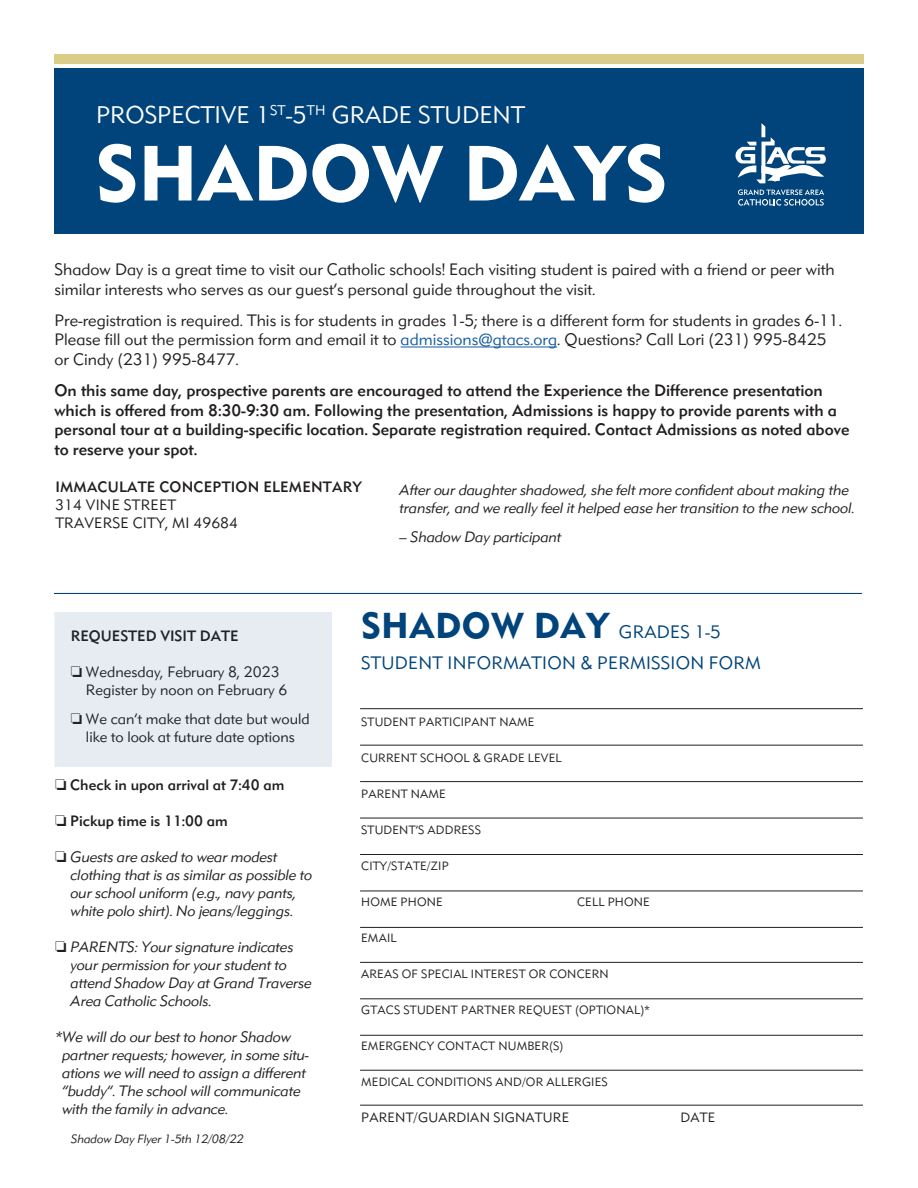
<style>
.page{position:relative;width:918px;height:1188px;background:#fff}
.page>*{position:absolute;margin:0;border:0;box-sizing:border-box;transform-origin:0 0}
.t1{font:700 78px "Metro Sans";color:#fff}
.t2{font:700 36px "Metro Sans";letter-spacing:.015em;color:#00447b}
.t3{font:300 24px "Metro Sans";color:#fff}
.t4{font:300 18px "Metro Sans";letter-spacing:.015em;color:#00447b}
.t5{font:300 16.5px/19.8px "Metro Sans";color:#231f20}
.t6{font:500 16.5px/19.8px "Metro Sans";color:#231f20}
.t7{font:italic 300 15px/18px "Metro Sans";color:#231f20}
.t8{font:300 15px/18px "Metro Sans";color:#231f20}
.t9{font:500 15px "Metro Sans";color:#231f20}
.t10{font:300 13.5px "Metro Sans";letter-spacing:.015em;color:#231f20}
.t11{font:300 12px "Metro Sans";letter-spacing:.015em;color:#231f20}
.t12{font:italic 300 12px "Metro Sans";color:#231f20}
.s1{color:#175d9e}
.s2{font-weight:300;font-size:18px}
</style>
<div class="page">
<div style="left:54px;top:68px;width:810px;height:165px;background:#00447b"></div>
<div style="left:54px;top:54px;width:810px;height:10px;background:#d9cd87"></div>
<hr style="left:401px;top:347px;width:156px;height:1px;background:#175d9e">
<hr style="left:54px;top:593px;width:808px;height:1px;background:#00447b">
<hr style="left:360px;top:1105px;width:503px;height:1px;background:#231f20">
<hr style="left:360px;top:708px;width:503px;height:1px;background:#231f20">
<hr style="left:360px;top:745px;width:503px;height:1px;background:#231f20">
<hr style="left:360px;top:781px;width:503px;height:1px;background:#231f20">
<hr style="left:360px;top:818px;width:503px;height:1px;background:#231f20">
<hr style="left:360px;top:854px;width:503px;height:1px;background:#231f20">
<hr style="left:360px;top:891px;width:503px;height:1px;background:#231f20">
<hr style="left:360px;top:927px;width:503px;height:1px;background:#231f20">
<hr style="left:360px;top:962px;width:503px;height:1px;background:#231f20">
<hr style="left:360px;top:999px;width:503px;height:1px;background:#231f20">
<hr style="left:360px;top:1035px;width:503px;height:1px;background:#231f20">
<hr style="left:360px;top:1070px;width:503px;height:1px;background:#231f20">
<svg style="left:735px;top:123px;width:91px;height:60px"></svg>
<svg style="left:738px;top:189px;width:86px;height:17px"></svg>
<div style="left:55px;top:613px;width:276px;height:153px;background:#e6ecf2"></div>
<p class="t3" style="left:96px;top:100px;width:430px">PROSPECTIVE 1<sup>ST</sup>-5<sup>TH</sup> GRADE STUDENT</p>
<p class="t1" style="left:96px;top:125px;width:572px">SHADOW DAYS</p>
<p class="t5" style="left:55px;top:260px;width:782px">Shadow Day is a great time to visit our Catholic schools! Each visiting student is paired with a friend or peer with similar interests who serves as our guest’s personal guide throughout the visit.</p>
<p class="t5" style="left:55px;top:310px;width:789px">Pre-registration is required. This is for students in grades 1-5; there is a different form for students in grades 6-11.<br>Please fill out the permission form and email it to <span class="s1">admissions@gtacs.org</span>. Questions? Call Lori (231) 995-8425 or Cindy (231) 995-8477.</p>
<p class="t6" style="left:55px;top:380px;width:797px">On this same day, prospective parents are encouraged to attend the Experience the Difference presentation which is offered from 8:30-9:30 am. Following the presentation, Admissions is happy to provide parents with a personal tour at a building-specific location. Separate registration required. Contact Admissions as noted above to reserve your spot.</p>
<p class="t7" style="left:399px;top:481px;width:456px">After our daughter shadowed, she felt more confident about making the transfer, and we really feel it helped ease her transition to the new school.</p>
<p class="t7" style="left:399px;top:528px;width:163px">– Shadow Day participant</p>
<p class="t9" style="left:55px;top:478px;width:308px">IMMACULATE CONCEPTION ELEMENTARY</p>
<p class="t8" style="left:55px;top:496px;width:122px">314 VINE STREET</p>
<p class="t8" style="left:55px;top:514px;width:184px">TRAVERSE CITY, MI 49684</p>
<p class="t9" style="left:71px;top:626px;width:169px">REQUESTED VISIT DATE</p>
<p class="t8" style="left:86px;top:663px;width:203px;text-indent:-15px">□ Wednesday, February 8, 2023<br>Register by noon on February 6</p>
<p class="t8" style="left:71px;top:709px;width:240px;text-align:center">□ We can’t make that date but would like to look at future date options</p>
<p class="t9" style="left:55px;top:776px;width:231px">□ Check in upon arrival at 7:40 am</p>
<p class="t9" style="left:55px;top:812px;width:174px">□ Pickup time is 11:00 am</p>
<p class="t7" style="left:70px;top:848px;width:243px;text-indent:-15px">□ Guests are asked to wear modest clothing that is as similar as possible to our school uniform (e.g., navy pants, white polo shirt). No jeans/leggings.</p>
<p class="t7" style="left:70px;top:938px;width:242px;text-indent:-15px">□ PARENTS: Your signature indicates your permission for your student to attend Shadow Day at Grand Traverse<br>Area Catholic Schools.</p>
<p class="t7" style="left:62px;top:1028px;width:249px;text-indent:-7px">*We will do our best to honor Shadow partner requests; however, in some situ&shy;ations we will need to assign a different “buddy”. The school will communicate with the family in advance.</p>
<p class="t12" style="left:71px;top:1131px;width:174px">Shadow Day Flyer 1-5th 12/08/22</p>
<p class="t2" style="left:361px;top:603px;width:361px">SHADOW DAY <span class="s2">GRADES 1-5</span></p>
<p class="t4" style="left:361px;top:652px;width:401px">STUDENT INFORMATION &amp; PERMISSION FORM</p>
<p class="t11" style="left:361px;top:715px;width:175px">STUDENT PARTICIPANT NAME</p>
<p class="t11" style="left:361px;top:751px;width:202px">CURRENT SCHOOL &amp; GRADE LEVEL</p>
<p class="t11" style="left:361px;top:787px;width:86px">PARENT NAME</p>
<p class="t11" style="left:361px;top:823px;width:121px">STUDENT’S ADDRESS</p>
<p class="t11" style="left:361px;top:859px;width:89px">CITY/STATE/ZIP</p>
<p class="t11" style="left:361px;top:895px;width:83px">HOME PHONE</p>
<p class="t11" style="left:577px;top:895px;width:74px">CELL PHONE</p>
<p class="t11" style="left:361px;top:931px;width:37px">EMAIL</p>
<p class="t11" style="left:361px;top:967px;width:249px">AREAS OF SPECIAL INTEREST OR CONCERN</p>
<p class="t11" style="left:361px;top:1003px;width:290px">GTACS STUDENT PARTNER REQUEST (OPTIONAL)*</p>
<p class="t11" style="left:361px;top:1039px;width:204px">EMERGENCY CONTACT NUMBER(S)</p>
<p class="t11" style="left:361px;top:1075px;width:248px">MEDICAL CONDITIONS AND/OR ALLERGIES</p>
<p class="t10" style="left:361px;top:1110px;width:209px">PARENT/GUARDIAN SIGNATURE</p>
<p class="t10" style="left:681px;top:1110px;width:36px">DATE</p>
</div>
